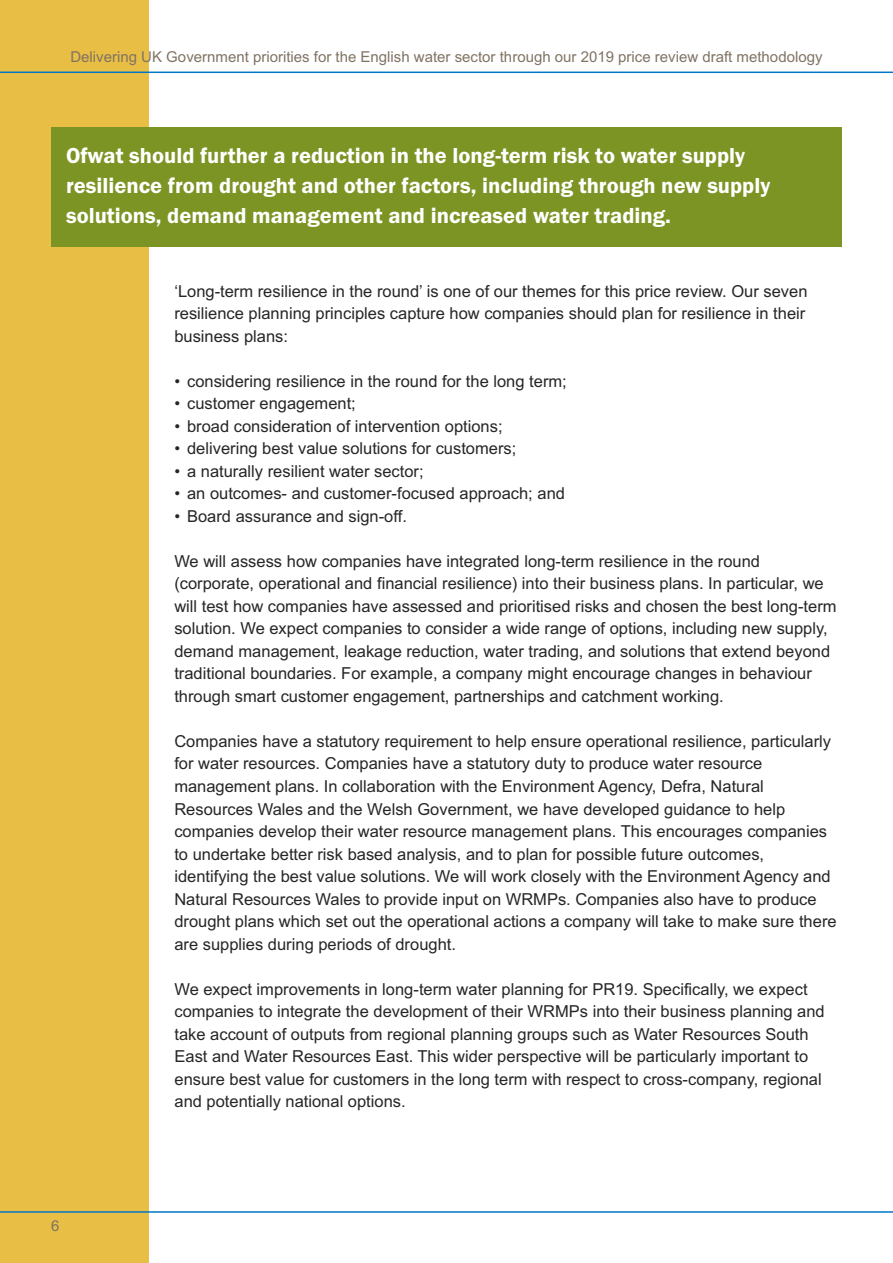
<style>
.page{position:relative;width:893px;height:1263px;background:#fff}
.page>*{position:absolute;margin:0;border:0;box-sizing:border-box;transform-origin:0 0}
.t1{font:600 22.5px/30px "Franklin Gothic";color:#fff}
.t2{font:16.5px/22.5px "Arial";color:#272526}
.t3{font:15px "Arial";color:#807364}
</style>
<div class="page">
<div style="left:0;top:0;width:149px;height:1263px;background:#e9be44"></div>
<hr style="left:0;top:72px;width:893px;height:1px;background:#0077c6">
<hr style="left:0;top:1211px;width:893px;height:2px;background:#0077c6">
<div style="left:51px;top:128px;width:791px;height:119px;background:#7c9424"></div>
<p class="t3" style="left:70px;top:48px;width:754px">Delivering UK Government priorities for the English water sector through our 2019 price review draft methodology</p>
<h1 class="t1" style="left:66px;top:140px;width:706px">Ofwat should further a reduction in the long-term risk to water supply resilience from drought and other factors, including through new supply solutions, demand management and increased water trading.</h1>
<p class="t3" style="left:51px;top:1217px;width:10px">6</p>
<p class="t2" style="left:174px;top:280px;width:635px">‘Long-term resilience in the round’ is one of our themes for this price review. Our seven resilience planning principles capture how companies should plan for resilience in their business plans:</p>
<p class="t2" style="left:174px;top:370px;width:394px">• considering resilience in the round for the long term;</p>
<p class="t2" style="left:174px;top:392px;width:183px">• customer engagement;</p>
<p class="t2" style="left:174px;top:415px;width:330px">• broad consideration of intervention options;</p>
<p class="t2" style="left:174px;top:437px;width:344px">• delivering best value solutions for customers;</p>
<p class="t2" style="left:174px;top:460px;width:251px">• a naturally resilient water sector;</p>
<p class="t2" style="left:174px;top:482px;width:392px">• an outcomes- and customer-focused approach; and</p>
<p class="t2" style="left:174px;top:505px;width:234px">• Board assurance and sign-off.</p>
<p class="t2" style="left:174px;top:550px;width:664px">We will assess how companies have integrated long-term resilience in the round (corporate, operational and financial resilience) into their business plans. In particular, we will test how companies have assessed and prioritised risks and chosen the best long-term solution. We expect companies to consider a wide range of options, including new supply, demand management, leakage reduction, water trading, and solutions that extend beyond traditional boundaries. For example, a company might encourage changes in behaviour through smart customer engagement, partnerships and catchment working.</p>
<p class="t2" style="left:174px;top:730px;width:664px">Companies have a statutory requirement to help ensure operational resilience, particularly for water resources. Companies have a statutory duty to produce water resource management plans. In collaboration with the Environment Agency, Defra, Natural Resources Wales and the Welsh Government, we have developed guidance to help companies develop their water resource management plans. This encourages companies to undertake better risk based analysis, and to plan for possible future outcomes, identifying the best value solutions. We will work closely with the Environment Agency and Natural Resources Wales to provide input on WRMPs. Companies also have to produce drought plans which set out the operational actions a company will take to make sure there are supplies during periods of drought.</p>
<p class="t2" style="left:174px;top:977px;width:652px">We expect improvements in long-term water planning for PR19. Specifically, we expect companies to integrate the development of their WRMPs into their business planning and take account of outputs from regional planning groups such as Water Resources South East and Water Resources East. This wider perspective will be particularly important to ensure best value for customers in the long term with respect to cross-company, regional and potentially national options.</p>
</div>
